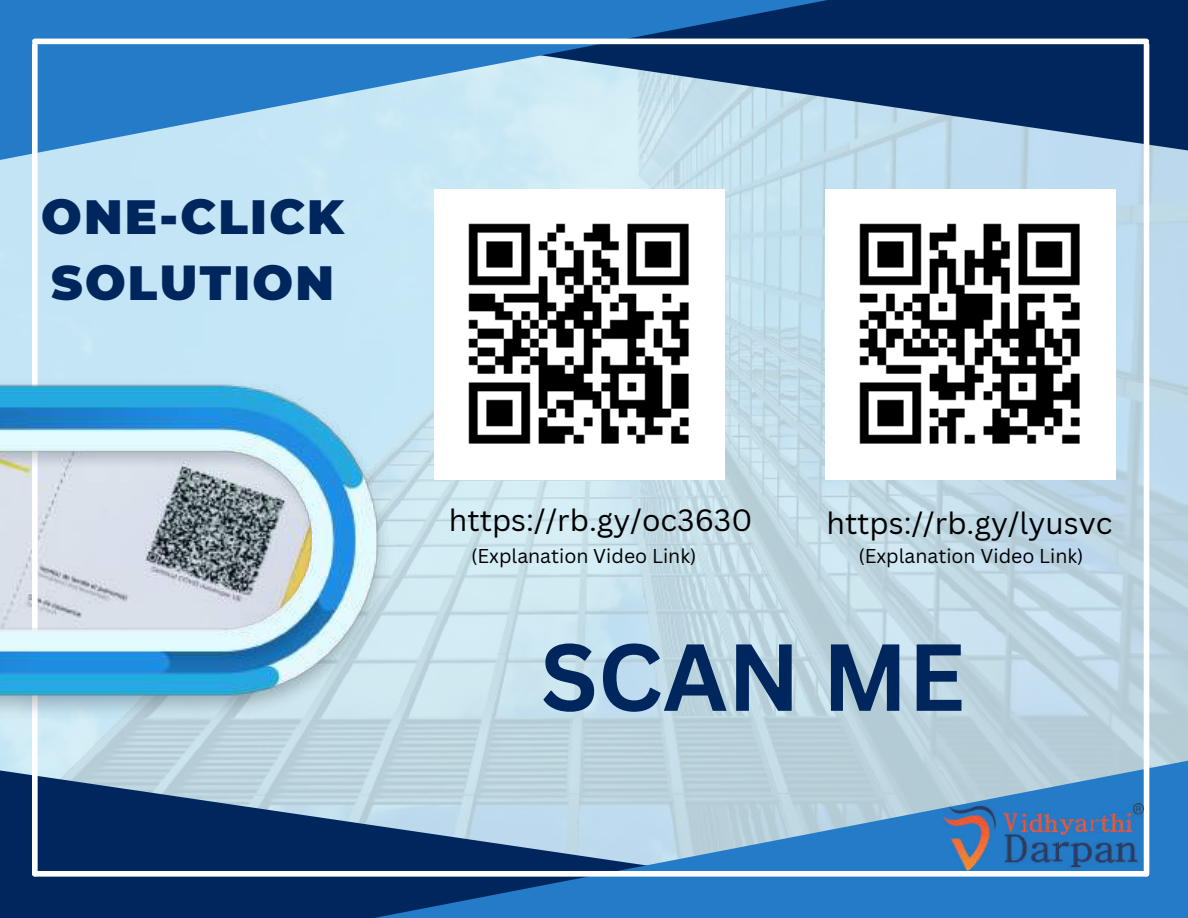
<style>
.page{position:relative;width:1188px;height:918px;background:#fff}
.page>*{position:absolute;margin:0;border:0;box-sizing:border-box;transform-origin:0 0}
.t1{font:700 93px "Canva Sans";color:#00275d}
.t2{font:900 48px/66.3px "Montserrat";letter-spacing:.045em;color:#00275d}
.t3{font:30px "Canva Sans";color:#000}
.t4{font:19.5px "Canva Sans";color:#000}
</style>
<div class="page">
<img style="left:0;top:155px;width:1188px;height:611px">
<svg style="left:903px;top:0;width:285px;height:155px;background:#244878"></svg>
<svg style="left:0;top:766px;width:284px;height:152px;background:#214573"></svg>
<svg style="left:0;top:0;width:903px;height:167px;background:#669dcb"></svg>
<svg style="left:284px;top:754px;width:904px;height:164px;background:#6799c3"></svg>
<div style="left:1144px;top:45px;width:5px;height:829px;background:#fff"></div>
<div style="left:32px;top:45px;width:6px;height:829px;background:#fff"></div>
<div style="left:35px;top:39px;width:1111px;height:5px;background:#fff"></div>
<div style="left:35px;top:871px;width:1111px;height:6px;background:#fff"></div>
<img style="left:0;top:336px;width:434px;height:420px">
<img style="left:434px;top:189px;width:291px;height:290px">
<img style="left:826px;top:189px;width:290px;height:290px">
<img style="left:944px;top:803px;width:200px;height:68px">
<h2 class="t2" style="left:41px;top:183px;width:304px">ONE-CLICK<br>SOLUTION</h2>
<h3 class="t3" style="left:449px;top:499px;width:305px">https://rb.gy/oc3630</h3>
<h3 class="t3" style="left:826px;top:502px;width:288px">https://rb.gy/lyusvc</h3>
<p class="t4" style="left:471px;top:542px;width:227px">(Explanation Video Link)</p>
<p class="t4" style="left:858px;top:542px;width:227px">(Explanation Video Link)</p>
<h1 class="t1" style="left:541px;top:612px;width:426px">SCAN ME</h1>
</div>
